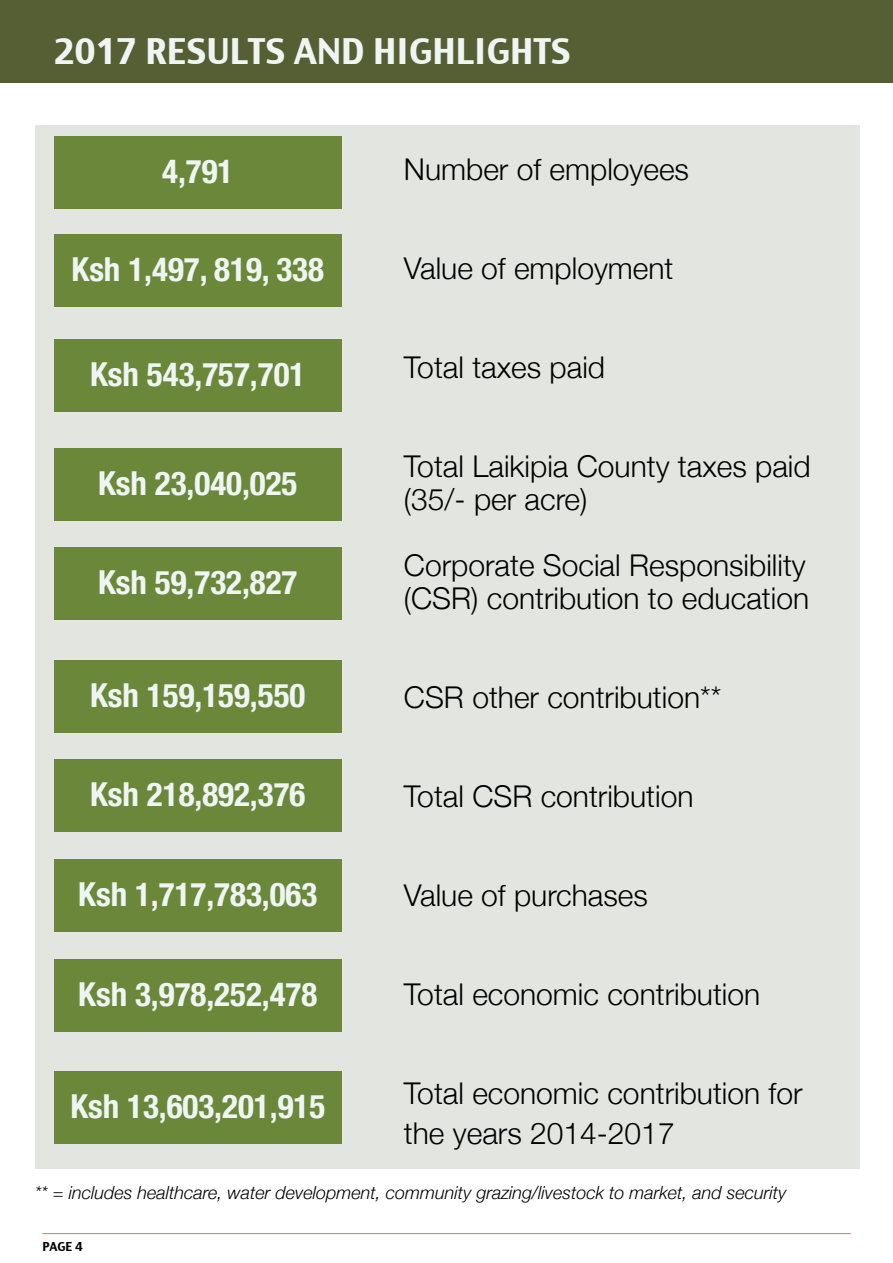
<style>
.page{position:relative;width:893px;height:1263px;background:#fff}
.page>*{position:absolute;margin:0;border:0;box-sizing:border-box;transform-origin:0 0}
.t1{font:34.5px "Charcoal CY";color:#eff5f3}
.t2{font:700 condensed 33px "Helvetica Neue";color:#eff5f3}
.t3{font:300 30px/33px "Helvetica Neue";color:#000}
.t4{font:italic 300 18px "Helvetica Neue";color:#000}
.t5{font:12px "Charcoal CY";color:#000}
</style>
<div class="page">
<hr style="left:42px;top:1233px;width:809px;height:1px;background:#d57d4f">
<div style="left:0;top:0;width:893px;height:83px;background:#565e33"></div>
<div style="left:35px;top:125px;width:824px;height:1044px;background:#e3e6e0"></div>
<div style="left:54px;top:136px;width:288px;height:72px;background:#6b883a"></div>
<div style="left:54px;top:235px;width:288px;height:72px;background:#6b883a"></div>
<div style="left:54px;top:339px;width:288px;height:73px;background:#6b883a"></div>
<div style="left:54px;top:449px;width:288px;height:72px;background:#6b883a"></div>
<div style="left:54px;top:547px;width:288px;height:72px;background:#6b883a"></div>
<div style="left:54px;top:660px;width:288px;height:73px;background:#6b883a"></div>
<div style="left:54px;top:759px;width:288px;height:72px;background:#6b883a"></div>
<div style="left:54px;top:860px;width:288px;height:72px;background:#6b883a"></div>
<div style="left:54px;top:959px;width:288px;height:72px;background:#6b883a"></div>
<div style="left:54px;top:1071px;width:288px;height:72px;background:#6b883a"></div>
<p class="t1" style="left:54px;top:30px;width:518px">2017 RESULTS AND HIGHLIGHTS</p>
<p class="t2" style="left:162px;top:144px;width:73px">4,791</p>
<p class="t3" style="left:404px;top:151px;width:287px">Number of employees</p>
<p class="t2" style="left:72px;top:242px;width:254px">Ksh 1,497, 819, 338</p>
<p class="t3" style="left:404px;top:250px;width:271px">Value of employment</p>
<p class="t2" style="left:90px;top:347px;width:217px">Ksh 543,757,701</p>
<p class="t3" style="left:404px;top:349px;width:203px">Total taxes paid</p>
<p class="t2" style="left:98px;top:456px;width:201px">Ksh 23,040,025</p>
<p class="t2" style="left:98px;top:555px;width:201px">Ksh 59,732,827</p>
<p class="t3" style="left:404px;top:448px;width:408px">Total Laikipia County taxes paid (35/- per acre)</p>
<p class="t3" style="left:404px;top:547px;width:407px">Corporate Social Responsibility (CSR) contribution to education</p>
<p class="t2" style="left:90px;top:668px;width:217px">Ksh 159,159,550</p>
<p class="t3" style="left:404px;top:679px;width:319px">CSR other contribution**</p>
<p class="t2" style="left:90px;top:766px;width:217px">Ksh 218,892,376</p>
<p class="t3" style="left:404px;top:778px;width:291px">Total CSR contribution</p>
<p class="t2" style="left:78px;top:867px;width:240px">Ksh 1,717,783,063</p>
<p class="t3" style="left:404px;top:877px;width:245px">Value of purchases</p>
<p class="t2" style="left:78px;top:967px;width:240px">Ksh 3,978,252,478</p>
<p class="t3" style="left:404px;top:976px;width:358px">Total economic contribution</p>
<p class="t2" style="left:70px;top:1078px;width:256px">Ksh 13,603,201,915</p>
<p class="t3" style="left:404px;top:1072px;width:400px;line-height:39.6px">Total economic contribution for the years 2014-2017</p>
<p class="t4" style="left:35px;top:1179px;width:753px">** = includes healthcare, water development, community grazing/livestock to market, and security</p>
<p class="t5" style="left:42px;top:1238px;width:42px">PAGE 4</p>
</div>
